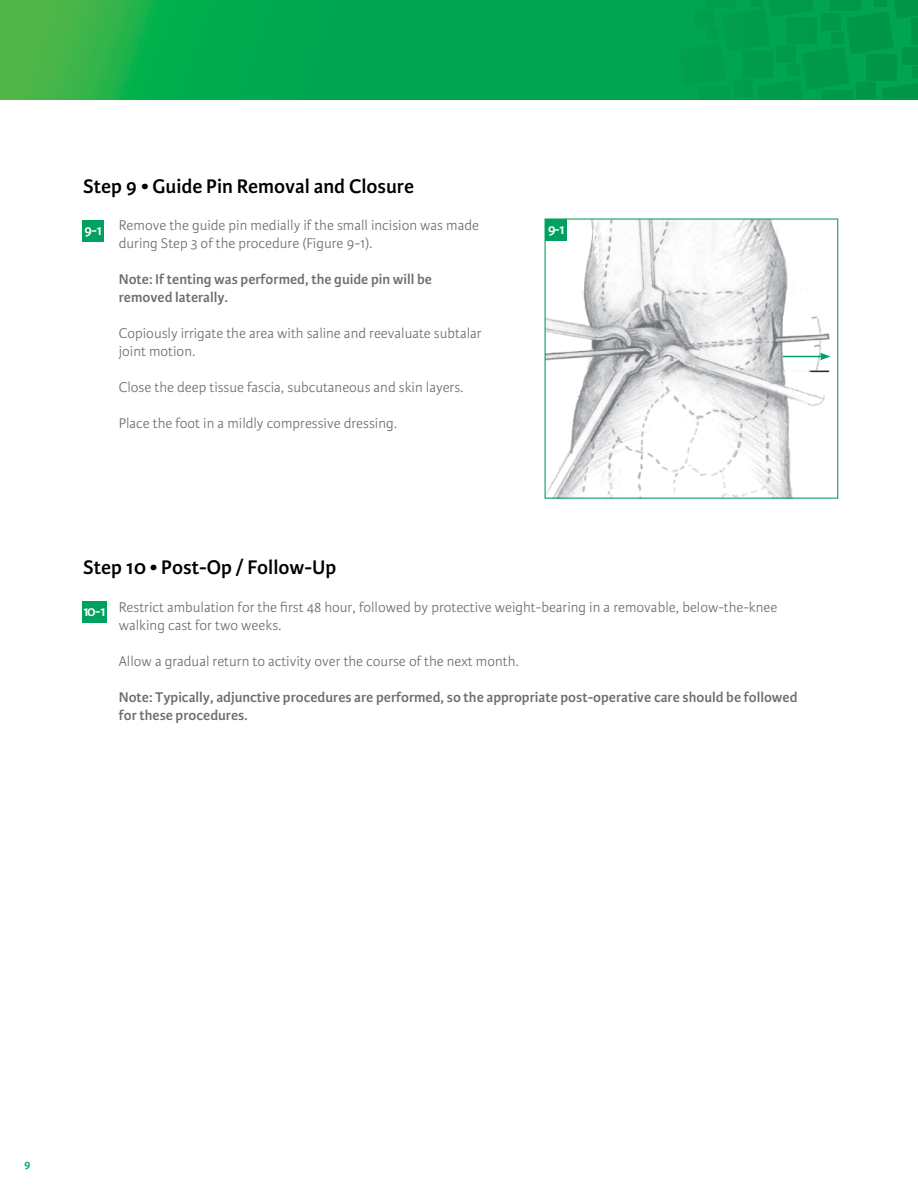
<style>
.page{position:relative;width:918px;height:1188px;background:#fff}
.page>*{position:absolute;margin:0;border:0;box-sizing:border-box;transform-origin:0 0}
.t1{font:600 21px "Karmina Sans";color:#000}
.t2{font:300 15px/18px "Karmina Sans";color:#6d6d71}
.t3{font:600 15px/18px "Karmina Sans";color:#6d6d71}
.t4{font:600 15px "Karmina Sans";color:#fff}
.t5{font:600 12px "Karmina Sans";color:#00a05f}
</style>
<div class="page">
<img style="left:0;top:0;width:678px;height:99px">
<div style="left:678px;top:0;width:240px;height:100px;background:#009d4d"></div>
<div style="left:82px;top:220px;width:22px;height:22px;background:#00a05f"></div>
<img style="left:547px;top:220px;width:283px;height:277px">
<div style="left:545px;top:219px;width:22px;height:22px;background:#00a05f"></div>
<hr style="left:783px;top:356px;width:39px;height:1px;background:#00a05f">
<svg style="left:820px;top:353px;width:11px;height:7px"></svg>
<div style="left:82px;top:601px;width:25px;height:22px;background:#00a05f"></div>
<h1 class="t1" style="left:83px;top:174px;width:332px">Step 9 • Guide Pin Removal and Closure</h1>
<p class="t2" style="left:119px;top:217px;width:362px">Remove the guide pin medially if the small incision was made during Step 3 of the procedure (Figure 9-1).</p>
<p class="t3" style="left:119px;top:271px;width:315px">Note: If tenting was performed, the guide pin will be removed laterally.</p>
<p class="t2" style="left:119px;top:325px;width:364px">Copiously irrigate the area with saline and reevaluate subtalar joint motion.</p>
<p class="t2" style="left:119px;top:379px;width:346px">Close the deep tissue fascia, subcutaneous and skin layers.</p>
<p class="t2" style="left:119px;top:415px;width:280px">Place the foot in a mildly compressive dressing.</p>
<p class="t4" style="left:84px;top:221px;width:20px">9 - 1</p>
<p class="t4" style="left:548px;top:221px;width:19px">9- 1</p>
<h1 class="t1" style="left:83px;top:555px;width:255px">Step 10 • Post-Op / Follow-Up</h1>
<p class="t2" style="left:119px;top:598px;width:660px">Restrict ambulation for the first 48 hour, followed by protective weight-bearing in a removable, below-the-knee walking cast for two weeks.</p>
<p class="t2" style="left:119px;top:652px;width:401px">Allow a gradual return to activity over the course of the next month.</p>
<p class="t3" style="left:119px;top:688px;width:680px">Note: Typically, adjunctive procedures are performed, so the appropriate post-operative care should be followed for these procedures.</p>
<p class="t4" style="left:83px;top:603px;width:24px">10 - 1</p>
<p class="t5" style="left:24px;top:1158px;width:8px">9</p>
</div>
